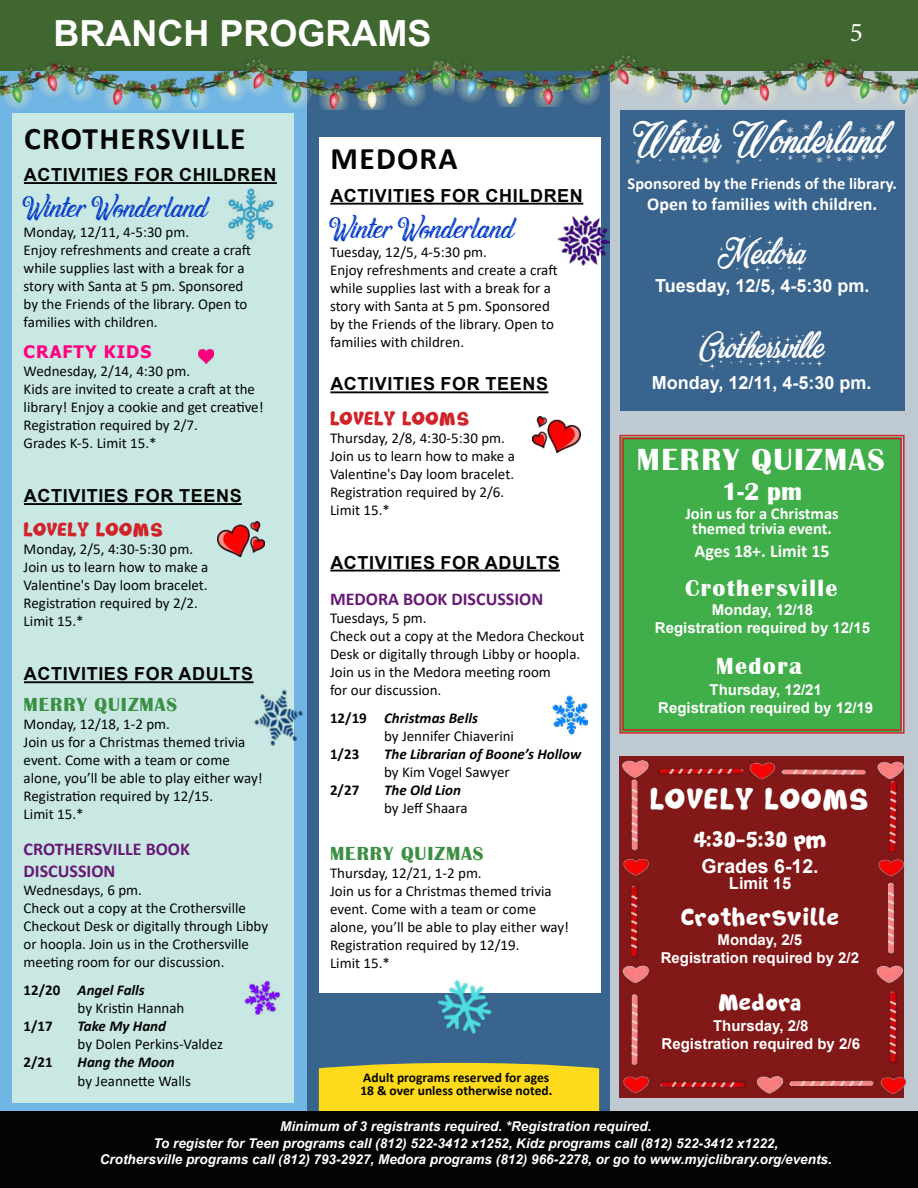
<style>
.page{position:relative;width:918px;height:1188px;background:#fff}
.page>*{position:absolute;margin:0;border:0;box-sizing:border-box;transform-origin:0 0}
.t1{font:46.5px "Merry Christmas Flake";color:#fff}
.t2{font:39px "Merry Christmas Star";color:#fff}
.t3{font:36px "Waving at Christmas";color:#0039c6}
.t4{font:700 36px "Arial";color:#fff}
.t5{font:700 31.5px "Calibri";letter-spacing:.04em;color:#040503}
.t6{font:700 31.5px "Britannic";letter-spacing:.05em;color:#fff}
.t7{font:30px "Soft Marshmallow";letter-spacing:.06em;color:#fff}
.t8{font:27px "Minion Pro";color:#fff}
.t9{font:700 25.5px "Britannic";color:#fff}
.t10{font:24px "Soft Marshmallow";letter-spacing:.06em;color:#fff}
.t11{font:700 24px "Britannic";letter-spacing:.06em;color:#fff}
.t12{font:22.5px "Soft Marshmallow";color:#fff}
.t13{font:700 19.5px "Britannic";letter-spacing:.05em;color:#3b8f42}
.t14{font:19.5px "Soft Marshmallow";letter-spacing:.04em;color:#d1232a}
.t15{font:700 19.5px "Arial";color:#fff}
.t16{font:700 18px "Arial";letter-spacing:.035em;color:#040503}
.t17{font:700 18px/21.6px "Calibri";color:#671975}
.t18{font:700 18px "Arial";color:#fff}
.t19{font:700 18px "Calibri";color:#fff}
.t20{font:700 17.25px "Tahoma";letter-spacing:.06em;color:#ff007f}
.t21{font:700 16.5px/15.3px "Calibri";color:#fff;text-align:center}
.t22{font:700 16.5px "Arial";color:#fff}
.t23{font:15px/18px "Calibri";color:#040503}
.t24{font:700 15px/18px "Arial";color:#fff;text-align:center}
.t25{font:italic 700 15px "Calibri";color:#040503}
.t26{font:700 15px "Calibri";color:#040503}
.t27{font:italic 700 13.5px/16.2px "Arial";color:#fff;text-align:center}
.t28{font:700 13.5px/12.3px "Calibri";color:#040503}
.s1{font-weight:700}
.s2{font-weight:700;font-style:italic}
</style>
<div class="page">
<div style="left:305px;top:55px;width:314px;height:1063px;background:#39648d"></div>
<div style="left:0;top:54px;width:307px;height:1057px;background:#71b5e4"></div>
<div style="left:610px;top:55px;width:308px;height:1063px;background:#bec9d2"></div>
<div style="left:12px;top:113px;width:282px;height:990px;background:#c9e8e4"></div>
<div style="left:320px;top:137px;width:281px;height:856px;background:#fff"></div>
<div style="left:319px;top:1063px;width:280px;height:48px;background:#fdda1c"></div>
<div style="left:0;top:1111px;width:918px;height:77px;background:#040503"></div>
<hr style="left:24px;top:182px;width:253px;height:2px;background:#040503">
<hr style="left:24px;top:503px;width:218px;height:2px;background:#040503">
<hr style="left:24px;top:681px;width:230px;height:2px;background:#040503">
<img style="left:198px;top:349px;width:16px;height:15px">
<hr style="left:330px;top:203px;width:253px;height:2px;background:#040503">
<hr style="left:330px;top:391px;width:218px;height:2px;background:#040503">
<hr style="left:330px;top:570px;width:230px;height:2px;background:#040503">
<div style="left:0;top:0;width:918px;height:70px;background:#416731"></div>
<div style="left:620px;top:110px;width:284px;height:300px;background:#39648d"></div>
<div style="left:619px;top:756px;width:285px;height:341px;background:#821817"></div>
<img style="left:622px;top:761px;width:283px;height:332px">
<div style="left:619px;top:434px;width:286px;height:300px;background:#40ae49"></div>
<div style="left:622px;top:438px;width:280px;height:293px;border:1px solid #d1232a"></div>
<img style="left:438px;top:979px;width:54px;height:56px">
<img style="left:228px;top:188px;width:46px;height:52px">
<img style="left:244px;top:682px;width:59px;height:65px">
<img style="left:244px;top:980px;width:37px;height:36px">
<img style="left:552px;top:695px;width:35px;height:40px">
<img style="left:557px;top:215px;width:53px;height:52px">
<img style="left:217px;top:521px;width:47px;height:35px">
<img style="left:532px;top:416px;width:48px;height:36px">
<img style="left:454px;top:53px;width:464px;height:54px">
<img style="left:0;top:57px;width:454px;height:53px">
<h3 class="t4" style="left:54px;top:8px;width:379px">BRANCH PROGRAMS</h3>
<h3 class="t8" style="left:850px;top:14px;width:14px">5</h3>
<h1 class="t1" style="left:633px;top:111px;width:255px">Winter Wonderland</h1>
<h3 class="t5" style="left:24px;top:116px;width:223px">CROTHERSVILLE</h3>
<p class="t16" style="left:24px;top:162px;width:254px">ACTIVITIES FOR CHILDREN</p>
<h3 class="t3" style="left:24px;top:188px;width:186px">Winter Wonderland</h3>
<p class="t23" style="left:24px;top:222px;width:229px">Monday, 12/11, 4-5:30 pm.<br>Enjoy refreshments and create a craft while supplies last with a break for a story with Santa at 5 pm. Sponsored by the Friends of the library. Open to families with children.</p>
<p class="t20" style="left:24px;top:340px;width:129px">CRAFTY KIDS</p>
<p class="t23" style="left:24px;top:362px;width:242px">Wednesday, 2/14, 4:30 pm.<br>Kids are invited to create a craft at the library! Enjoy a cookie and get creative!<br>Registration required by 2/7.<br>Grades K-5. Limit 15.*</p>
<h3 class="t5" style="left:331px;top:137px;width:129px">MEDORA</h3>
<p class="t16" style="left:330px;top:183px;width:254px">ACTIVITIES FOR CHILDREN</p>
<h3 class="t3" style="left:330px;top:208px;width:186px">Winter Wonderland</h3>
<p class="t23" style="left:330px;top:243px;width:229px">Tuesday, 12/5, 4-5:30 pm.<br>Enjoy refreshments and create a craft while supplies last with a break for a story with Santa at 5 pm. Sponsored by the Friends of the library. Open to families with children.</p>
<p class="t16" style="left:330px;top:371px;width:219px">ACTIVITIES FOR TEENS</p>
<h3 class="t14" style="left:330px;top:407px;width:140px">LOVELY LOOMS</h3>
<p class="t23" style="left:330px;top:428px;width:186px">Thursday, 2/8, 4:30-5:30 pm.<br>Join us to learn how to make a<br>Valentine's Day loom bracelet.<br>Registration required by 2/6.<br>Limit 15.*</p>
<p class="t21" style="left:628px;top:175px;width:271px">Sponsored by the Friends of the library.</p>
<p class="t19" style="left:647px;top:192px;width:232px">Open to families with children.</p>
<h2 class="t2" style="left:717px;top:228px;width:90px">Medora</h2>
<p class="t18" style="left:655px;top:273px;width:216px">Tuesday, 12/5, 4-5:30 pm.</p>
<h2 class="t2" style="left:699px;top:323px;width:127px">Crothersville</h2>
<p class="t18" style="left:652px;top:370px;width:221px">Monday, 12/11, 4-5:30 pm.</p>
<h3 class="t6" style="left:637px;top:442px;width:250px">MERRY QUIZMAS</h3>
<h3 class="t9" style="left:722px;top:477px;width:81px">1-2 pm</h3>
<p class="t21" style="left:686px;top:506px;width:155px">Join us for a Christmas themed trivia event.</p>
<p class="t19" style="left:694px;top:539px;width:137px">Ages 18+. Limit 15</p>
<h3 class="t11" style="left:685px;top:574px;width:154px">Crothersville</h3>
<p class="t16" style="left:24px;top:483px;width:219px">ACTIVITIES FOR TEENS</p>
<h3 class="t14" style="left:24px;top:519px;width:140px">LOVELY LOOMS</h3>
<p class="t23" style="left:24px;top:540px;width:186px">Monday, 2/5, 4:30-5:30 pm.<br>Join us to learn how to make a<br>Valentine's Day loom bracelet.<br>Registration required by 2/2.<br>Limit 15.*</p>
<p class="t16" style="left:330px;top:550px;width:231px">ACTIVITIES FOR ADULTS</p>
<p class="t17" style="left:330px;top:588px;width:215px">MEDORA BOOK DISCUSSION</p>
<p class="t23" style="left:330px;top:608px;width:256px">Tuesdays, 5 pm.<br>Check out a copy at the Medora Checkout<br>Desk or digitally through Libby or hoopla.<br>Join us in the Medora meeting room<br>for our discussion.</p>
<p class="t23" style="left:384px;top:709px;width:132px;text-indent:-54px"><span class="s1">12/19</span> <span class="s2">Christmas Bells<br></span>by Jennifer Chiaverini</p>
<p class="t26" style="left:330px;top:744px;width:31px">1/23</p>
<p class="t25" style="left:384px;top:744px;width:199px">The Librarian of Boone’s Hollow</p>
<p class="t23" style="left:384px;top:763px;width:127px">by Kim Vogel Sawyer</p>
<p class="t26" style="left:330px;top:780px;width:31px">2/27</p>
<p class="t25" style="left:384px;top:780px;width:78px">The Old Lion</p>
<p class="t23" style="left:384px;top:799px;width:85px">by Jeff Shaara</p>
<h3 class="t13" style="left:330px;top:843px;width:155px">MERRY QUIZMAS</h3>
<p class="t23" style="left:330px;top:864px;width:241px">Thursday, 12/21, 1-2 pm.<br>Join us for a Christmas themed trivia event. Come with a team or come alone, you’ll be able to play either way!<br>Registration required by 12/19.<br>Limit 15.*</p>
<p class="t24" style="left:655px;top:601px;width:217px">Monday, 12/18<br>Registration required by 12/15</p>
<h3 class="t11" style="left:716px;top:652px;width:87px">Medora</h3>
<p class="t16" style="left:24px;top:661px;width:231px">ACTIVITIES FOR ADULTS</p>
<h3 class="t13" style="left:24px;top:693px;width:155px">MERRY QUIZMAS</h3>
<p class="t23" style="left:24px;top:715px;width:241px">Monday, 12/18, 1-2 pm.<br>Join us for a Christmas themed trivia event. Come with a team or come alone, you’ll be able to play either way!<br>Registration required by 12/15.<br>Limit 15.*</p>
<p class="t17" style="left:24px;top:838px;width:168px">CROTHERSVILLE BOOK<br>DISCUSSION</p>
<p class="t23" style="left:24px;top:880px;width:246px">Wednesdays, 6 pm.<br>Check out a copy at the Crothersville Checkout Desk or digitally through Libby or hoopla. Join us in the Crothersville meeting room for our discussion.</p>
<p class="t23" style="left:78px;top:981px;width:108px;text-indent:-54px"><span class="s1">12/20</span> <span class="s2">Angel Falls<br></span>by Kristin Hannah</p>
<p class="t26" style="left:24px;top:1016px;width:31px">1/17</p>
<p class="t25" style="left:78px;top:1016px;width:90px">Take My Hand</p>
<p class="t23" style="left:78px;top:1035px;width:147px">by Dolen Perkins-Valdez</p>
<p class="t26" style="left:24px;top:1052px;width:31px">2/21</p>
<p class="t25" style="left:78px;top:1052px;width:99px">Hang the Moon</p>
<p class="t23" style="left:78px;top:1072px;width:115px">by Jeannette Walls</p>
<p class="t24" style="left:658px;top:681px;width:217px">Thursday, 12/21<br>Registration required by 12/19</p>
<h3 class="t7" style="left:650px;top:782px;width:219px">LOVELY LOOMS</h3>
<h3 class="t12" style="left:694px;top:827px;width:133px">4:30-5:30 pm</h3>
<h3 class="t15" style="left:702px;top:852px;width:119px">Grades 6-12.</h3>
<p class="t22" style="left:729px;top:872px;width:64px">Limit 15</p>
<h3 class="t10" style="left:681px;top:903px;width:159px">Crothersville</h3>
<p class="t24" style="left:661px;top:931px;width:200px">Monday, 2/5<br>Registration required by 2/2</p>
<h3 class="t10" style="left:719px;top:988px;width:84px">Medora</h3>
<p class="t24" style="left:662px;top:1017px;width:200px">Thursday, 2/8<br>Registration required by 2/6</p>
<p class="t28" style="left:360px;top:1072px;width:193px">Adult programs reserved for ages<br>18 &amp; over unless otherwise noted.</p>
<p class="t27" style="left:100px;top:1119px;width:734px">Minimum of 3 registrants required. *Registration required.<br>To register for Teen programs call (812) 522-3412 x1252, Kidz programs call (812) 522-3412 x1222,<br>Crothersville programs call (812) 793-2927, Medora programs (812) 966-2278, or go to www.myjclibrary.org/events.</p>
</div>
